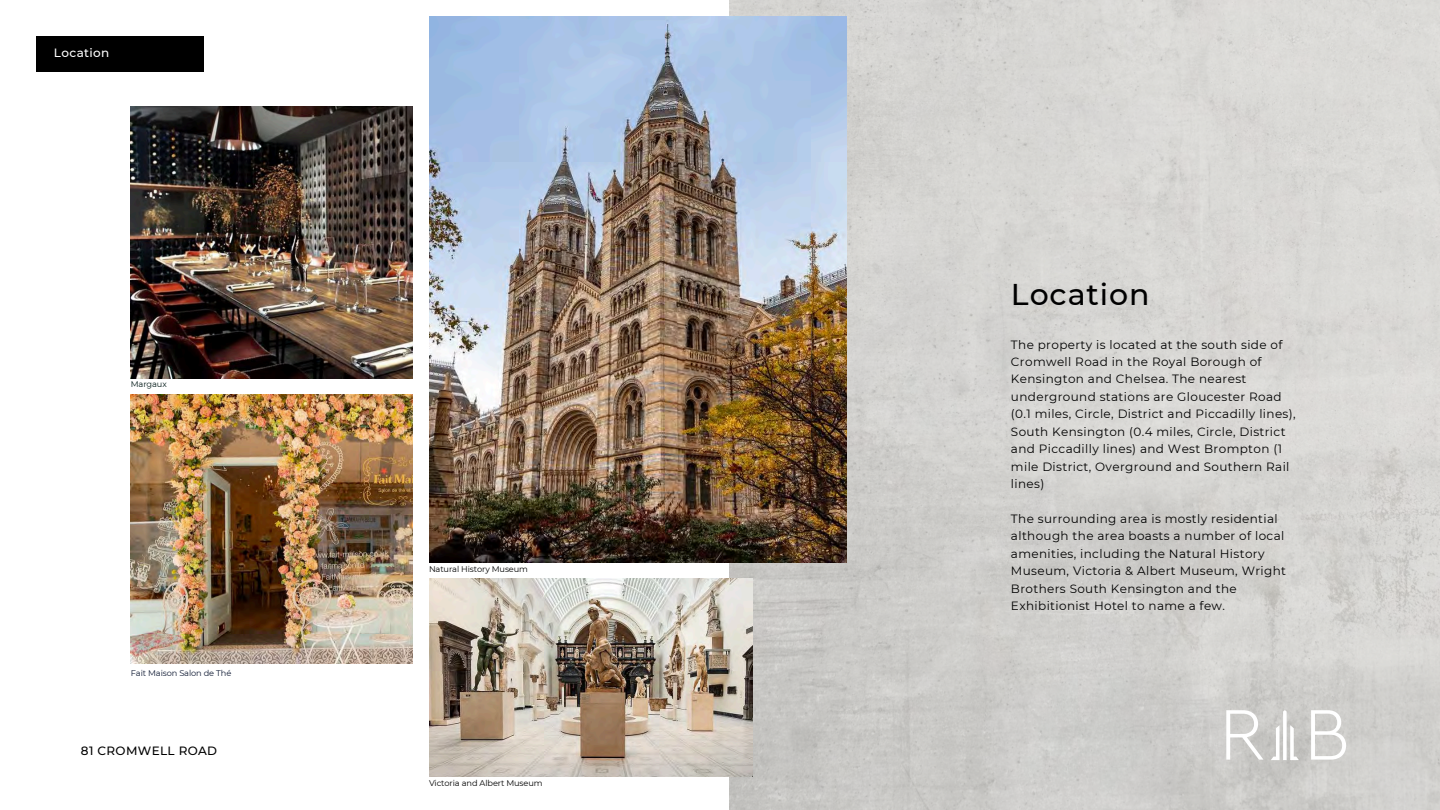
<style>
.page{position:relative;width:1440px;height:810px;background:#fff}
.page>*{position:absolute;margin:0;border:0;box-sizing:border-box;transform-origin:0 0}
.t1{font:500 30px "Montserrat";letter-spacing:.03em;color:#000}
.t2{font:12px/17.4px "Montserrat";letter-spacing:.03em;color:#000}
.t3{font:500 12px "Montserrat";letter-spacing:.03em;color:#000}
.t4{font:500 12px "Montserrat";letter-spacing:.03em;color:#fff}
.t5{font:8.25px "Montserrat";letter-spacing:-.01em;color:#000}
.t6{font:8.25px "Montserrat";letter-spacing:-.01em;color:#0f1a33}
.t7{font:8.25px "Montserrat";letter-spacing:-.01em;color:#001917}
</style>
<div class="page">
<div style="left:729px;top:0;width:711px;height:810px;background:linear-gradient(to right,#cac9c6,#dad9d7)"></div>
<div style="left:36px;top:36px;width:168px;height:36px;background:#000"></div>
<svg style="left:1226px;top:710px;width:120px;height:50px"></svg>
<img style="left:429px;top:579px;width:323px;height:198px">
<img style="left:131px;top:107px;width:281px;height:271px">
<img style="left:429px;top:16px;width:417px;height:547px">
<img style="left:131px;top:395px;width:281px;height:268px">
<p class="t4" style="left:54px;top:46px;width:57px">Location</p>
<p class="t7" style="left:131px;top:379px;width:37px">Margaux</p>
<p class="t6" style="left:131px;top:668px;width:102px">Fait Maison Salon de Thé</p>
<p class="t3" style="left:81px;top:743px;width:138px">81 CROMWELL ROAD</p>
<p class="t5" style="left:429px;top:564px;width:101px">Natural History Museum</p>
<p class="t5" style="left:429px;top:778px;width:115px">Victoria and Albert Museum</p>
<h3 class="t1" style="left:1011px;top:276px;width:140px">Location</h3>
<p class="t2" style="left:1011px;top:336px;width:286px">The property is located at the south side of Cromwell Road in the Royal Borough of Kensington and Chelsea. The nearest underground stations are Gloucester Road (0.1 miles, Circle, District and Piccadilly lines), South Kensington (0.4 miles, Circle, District and Piccadilly lines) and West Brompton (1 mile District, Overground and Southern Rail lines)</p>
<p class="t2" style="left:1011px;top:510px;width:277px">The surrounding area is mostly residential although the area boasts a number of local amenities, including the Natural History Museum, Victoria &amp; Albert Museum, Wright Brothers South Kensington and the Exhibitionist Hotel to name a few.</p>
</div>
